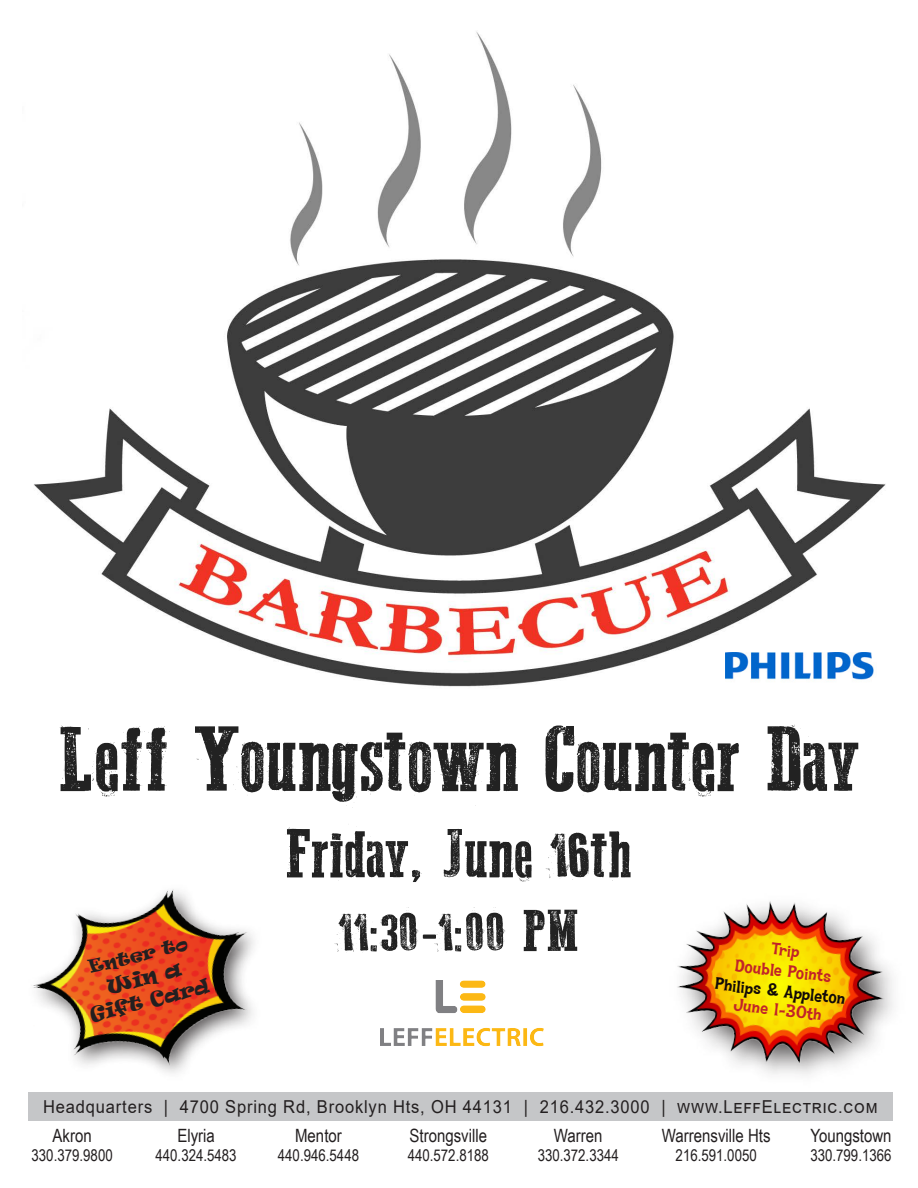
<style>
.page{position:relative;width:918px;height:1188px;background:#fff}
.page>*{position:absolute;margin:0;border:0;box-sizing:border-box;transform-origin:0 0}
.t1{font:96px "Western Bang Bang";color:#222}
.t2{font:72px "Western Bang Bang";color:#222}
.t3{font:61.5px "Western Bang Bang";color:#222}
.t4{font:20.1px "Ravie";color:#231f20}
.t5{font:19.2px "Ravie";color:#231f20}
.t6{font:18.3px "Arial Narrow";color:#231f20}
.t7{font:17.85px "Arial";letter-spacing:.05em;color:#231f20;scale:.93 1}
.t8{font:17.4px "Ravie";color:#231f20}
.t9{font:16.8px "Hawaiian Aloha BTN Bold";color:#c12329;scale:1.06 1}
.t10{font:16.8px "Hawaiian Aloha BTN Bold";color:#120a09;scale:1.06 1}
.t11{font:16.2px "Arial Narrow";color:#231f20}
</style>
<div class="page">
<img style="left:380px;top:981px;width:163px;height:66px">
<img style="left:33px;top:889px;width:221px;height:184px">
<div style="left:28px;top:1092px;width:864px;height:28px;background:#c5c6c8"></div>
<img style="left:677px;top:901px;width:216px;height:174px">
<img style="left:34px;top:31px;width:852px;height:656px">
<img style="left:726px;top:652px;width:153px;height:35px">
<p class="t1" style="left:58px;top:710px;width:803px">Leff Youngstown Counter Day</p>
<p class="t2" style="left:285px;top:817px;width:349px">Friday, June 16th</p>
<p class="t3" style="left:339px;top:899px;width:241px">11:30-1:00 PM</p>
<p class="t8" style="left:86px;top:956px;width:103px;rotate:-14deg">Enter to</p>
<p class="t9" style="left:773px;top:938px;width:28px;rotate:7deg">Trip</p>
<p class="t9" style="left:736px;top:954px;width:93px;rotate:7deg">Double Points</p>
<p class="t4" style="left:104px;top:973px;width:78px;rotate:-14deg">Win a</p>
<p class="t10" style="left:716px;top:972px;width:126px;rotate:7deg">Philips &amp; Appleton</p>
<p class="t5" style="left:87px;top:1002px;width:123px;rotate:-14deg">Gift Card</p>
<p class="t9" style="left:735px;top:994px;width:85px;rotate:7deg">June 1-30th</p>
<p class="t7" style="left:43px;top:1094px;width:899px">Headquarters | 4700 Spring Rd, Brooklyn Hts, OH 44131 | 216.432.3000 | www.LeffElectric.com</p>
<p class="t6" style="left:53px;top:1122px;width:41px">Akron</p>
<p class="t11" style="left:32px;top:1144px;width:83px">330.379.9800</p>
<p class="t6" style="left:410px;top:1122px;width:79px">Strongsville</p>
<p class="t11" style="left:408px;top:1144px;width:83px">440.572.8188</p>
<p class="t6" style="left:177px;top:1122px;width:39px">Elyria</p>
<p class="t11" style="left:156px;top:1144px;width:83px">440.324.5483</p>
<p class="t6" style="left:295px;top:1122px;width:48px">Mentor</p>
<p class="t11" style="left:278px;top:1144px;width:83px">440.946.5448</p>
<p class="t6" style="left:554px;top:1122px;width:50px">Warren</p>
<p class="t11" style="left:538px;top:1144px;width:83px">330.372.3344</p>
<p class="t6" style="left:662px;top:1122px;width:110px">Warrensville Hts</p>
<p class="t11" style="left:676px;top:1144px;width:83px">216.591.0050</p>
<p class="t6" style="left:810px;top:1122px;width:83px">Youngstown</p>
<p class="t11" style="left:810px;top:1144px;width:83px">330.799.1366</p>
</div>
